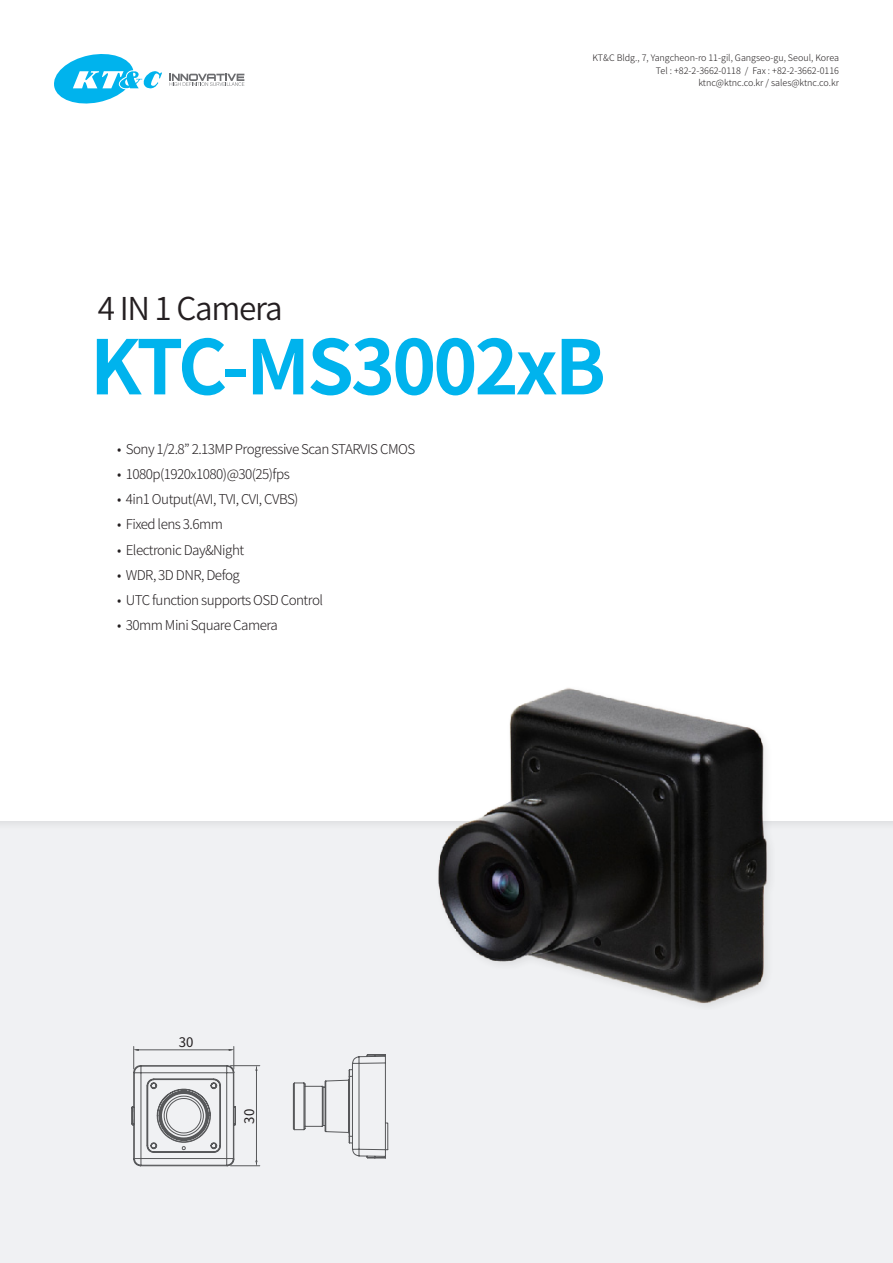
<style>
.page{position:relative;width:893px;height:1263px;background:#fff}
.page>*{position:absolute;margin:0;border:0;box-sizing:border-box;transform-origin:0 0}
.t1{font:700 75px "Noto Sans CJ Kkr";letter-spacing:-.04em;color:#00b3ed}
.t2{font:600 31.5px "Noto Sans CJ Kkr";letter-spacing:-.04em;color:#241f21}
.t3{font:300 13.5px "Noto Sans CJ Kkr";letter-spacing:-.04em;color:#241f21}
.t4{font:13.2px "Noto Sans CJ Kkr";color:#231f20}
.t5{font:300 9px "Noto Sans CJ Kkr";color:#231f20}
</style>
<div class="page">
<div style="left:0;top:820px;width:893px;height:443px;background:#f0f1f3"></div>
<svg style="left:54px;top:54px;width:108px;height:50px"></svg>
<svg style="left:170px;top:74px;width:74px;height:12px"></svg>
<img style="left:427px;top:688px;width:348px;height:318px">
<svg style="left:132px;top:1046px;width:104px;height:120px"></svg>
<hr style="left:256px;top:1071px;width:1px;height:90px;background:#57585a">
<hr style="left:230px;top:1165px;width:30px;height:1px;background:#57585a">
<hr style="left:230px;top:1065px;width:30px;height:1px;background:#57585a">
<svg style="left:293px;top:1054px;width:95px;height:104px"></svg>
<p class="t2" style="left:98px;top:291px;width:186px">4 IN 1 Camera</p>
<p class="t5" style="left:592px;top:53px;width:248px">KT&amp;C Bldg., 7, Yangcheon-ro 11-gil, Gangseo-gu, Seoul, Korea</p>
<p class="t5" style="left:656px;top:65px;width:184px">Tel : +82-2-3662-0118 / Fax : +82-2-3662-0116</p>
<p class="t5" style="left:698px;top:78px;width:142px">ktnc@ktnc.co.kr / sales@ktnc.co.kr</p>
<p class="t1" style="left:90px;top:325px;width:517px">KTC-MS3002xB</p>
<p class="t3" style="left:117px;top:441px;width:299px">• Sony 1/2.8” 2.13MP Progressive Scan STARVIS CMOS</p>
<p class="t3" style="left:117px;top:466px;width:174px">• 1080p(1920x1080)@30(25)fps</p>
<p class="t3" style="left:117px;top:492px;width:183px">• 4in1 Output(AVI, TVI, CVI, CVBS)</p>
<p class="t3" style="left:117px;top:517px;width:107px">• Fixed lens 3.6mm</p>
<p class="t3" style="left:117px;top:542px;width:128px">• Electronic Day&amp;Night</p>
<p class="t3" style="left:117px;top:567px;width:124px">• WDR, 3D DNR, Defog</p>
<p class="t3" style="left:117px;top:592px;width:207px">• UTC function supports OSD Control</p>
<p class="t3" style="left:117px;top:618px;width:162px">• 30mm Mini Square Camera</p>
<p class="t4" style="left:179px;top:1035px;width:16px">30</p>
<p class="t4" style="left:242px;top:1124px;width:16px;rotate:-90deg">30</p>
</div>
